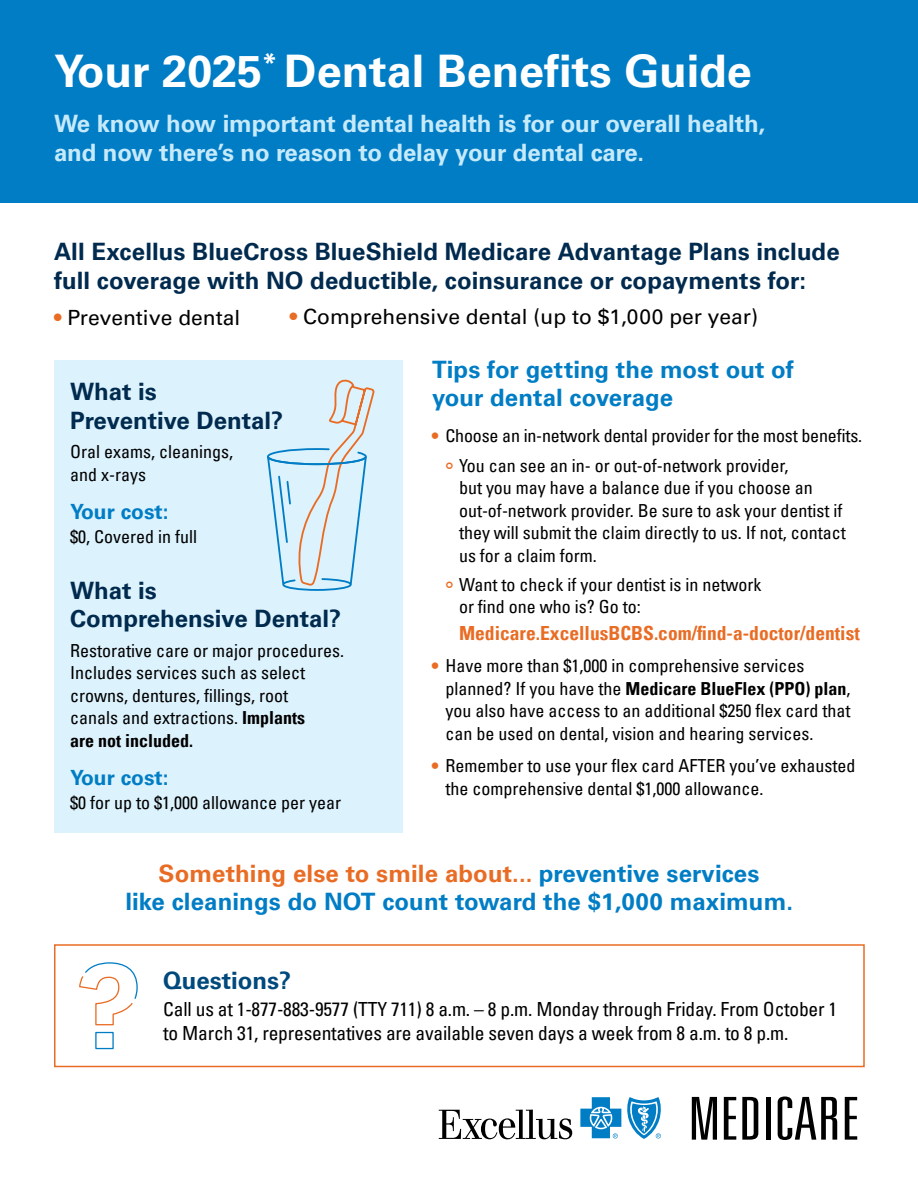
<style>
.page{position:relative;width:918px;height:1188px;background:#fff}
.page>*{position:absolute;margin:0;border:0;box-sizing:border-box;transform-origin:0 0}
.t1{font:700 45px "Univers LT Pro 65";color:#fff}
.t2{font:700 24px/28.5px "Univers LT Pro 65";color:#002a4e}
.t3{font:700 24px/28.5px "Univers LT Pro 65";letter-spacing:.005em;color:#007dc5}
.t4{font:700 24px/28.5px "Univers LT Pro 65";letter-spacing:-.005em;color:#c7eafb}
.t5{font:700 24px "Univers LT Pro 65";color:#00497c}
.t6{font:21px "Univers LT Pro 55 Roman";color:#000}
.t7{font:700 21px "Univers LT Pro 65";color:#007dc5}
.t8{font:condensed 19.5px/24px "Univers LT Pro";letter-spacing:-.01em;color:#000}
.t9{font:700 condensed 19.5px "Univers LT Pro";color:#e96c24}
.t10{font:condensed 18px/22.5px "Univers LT Pro";color:#000}
.s1{color:#e96c24}
.s2{font-weight:700}
</style>
<div class="page">
<div style="left:54px;top:944px;width:811px;height:123px;border:2px solid #e96c24"></div>
<div style="left:54px;top:360px;width:348px;height:473px;background:#dcf2fd"></div>
<div style="left:0;top:0;width:918px;height:202px;background:#007dc5"></div>
<svg style="left:692px;top:1097px;width:25px;height:43px"></svg>
<svg style="left:724px;top:1097px;width:12px;height:43px"></svg>
<svg style="left:742px;top:1097px;width:16px;height:43px"></svg>
<hr style="left:766px;top:1097px;width:4px;height:43px;background:#000">
<svg style="left:778px;top:1097px;width:59px;height:43px"></svg>
<svg style="left:845px;top:1097px;width:12px;height:43px"></svg>
<svg style="left:439px;top:1110px;width:133px;height:29px"></svg>
<svg style="left:580px;top:1097px;width:81px;height:42px"></svg>
<svg style="left:267px;top:379px;width:108px;height:212px"></svg>
<svg style="left:79px;top:962px;width:59px;height:64px"></svg>
<div style="left:95px;top:1032px;width:19px;height:17px;border:1px solid #007dc5"></div>
<h1 class="t1" style="left:54px;top:39px;width:699px">Your 2025<sup>*</sup> Dental Benefits Guide</h1>
<h2 class="t4" style="left:54px;top:108px;width:713px">We know how important dental health is for our overall health, and now there’s no reason to delay your dental care.</h2>
<h2 class="t2" style="left:54px;top:236px;width:787px">All Excellus BlueCross BlueShield Medicare Advantage Plans include full coverage with NO deductible, coinsurance or copayments for:</h2>
<p class="t6" style="left:54px;top:303px;width:188px"><span class="s1">•</span> Preventive dental</p>
<p class="t6" style="left:290px;top:302px;width:470px"><span class="s1">•</span> Comprehensive dental (up to $1,000 per year)</p>
<h2 class="t2" style="left:70px;top:376px;width:215px">What is<br>Preventive Dental?</h2>
<p class="t10" style="left:70px;top:440px;width:164px">Oral exams, cleanings, and x-rays</p>
<p class="t7" style="left:70px;top:497px;width:100px">Your cost:</p>
<p class="t10" style="left:70px;top:525px;width:128px">$0, Covered in full</p>
<h2 class="t2" style="left:70px;top:575px;width:272px">What is<br>Comprehensive Dental?</h2>
<p class="t10" style="left:70px;top:638px;width:275px">Restorative care or major procedures.<br>Includes services such as select crowns, dentures, fillings, root<br>canals and extractions. <span class="s2">Implants<br>are not included.</span></p>
<p class="t7" style="left:70px;top:763px;width:100px">Your cost:</p>
<p class="t10" style="left:70px;top:791px;width:272px">$0 for up to $1,000 allowance per year</p>
<h2 class="t3" style="left:432px;top:354px;width:363px">Tips for getting the most out of your dental coverage</h2>
<p class="t10" style="left:459px;top:421px;width:405px;line-height:29.2px;text-indent:-27px"><span class="s1">•</span> Choose an in-network dental provider for the most benefits.<br>You can see an in- or out-of-network provider,</p>
<p class="t10" style="left:459px;top:476px;width:388px">but you may have a balance due if you choose an out-of-network provider. Be sure to ask your dentist if they will submit the claim directly to us. If not, contact us for a claim form.</p>
<p class="t10" style="left:459px;top:573px;width:304px">Want to check if your dentist is in network or find one who is? Go to:</p>
<p class="t9" style="left:459px;top:621px;width:402px">Medicare.ExcellusBCBS.com/find-a-doctor/dentist</p>
<p class="t10" style="left:446px;top:654px;width:406px;text-indent:-14px"><span class="s1">•</span> Have more than $1,000 in comprehensive services planned? If you have the <span class="s2">Medicare BlueFlex (PPO) plan</span>, you also have access to an additional $250 flex card that can be used on dental, vision and hearing services.</p>
<p class="t10" style="left:446px;top:754px;width:411px;text-indent:-14px"><span class="s1">•</span> Remember to use your flex card AFTER you’ve exhausted the comprehensive dental $1,000 allowance.</p>
<h2 class="t3" style="left:125px;top:858px;width:669px;text-align:center"><span class="s1">Something else to smile about...</span> preventive services<br>like cleanings do NOT count toward the $1,000 maximum.</h2>
<h2 class="t5" style="left:163px;top:963px;width:130px">Questions?</h2>
<p class="t8" style="left:163px;top:997px;width:676px">Call us at 1-877-883-9577 (TTY 711) 8 a.m. – 8 p.m. Monday through Friday. From October 1 to March 31, representatives are available seven days a week from 8 a.m. to 8 p.m.</p>
</div>
